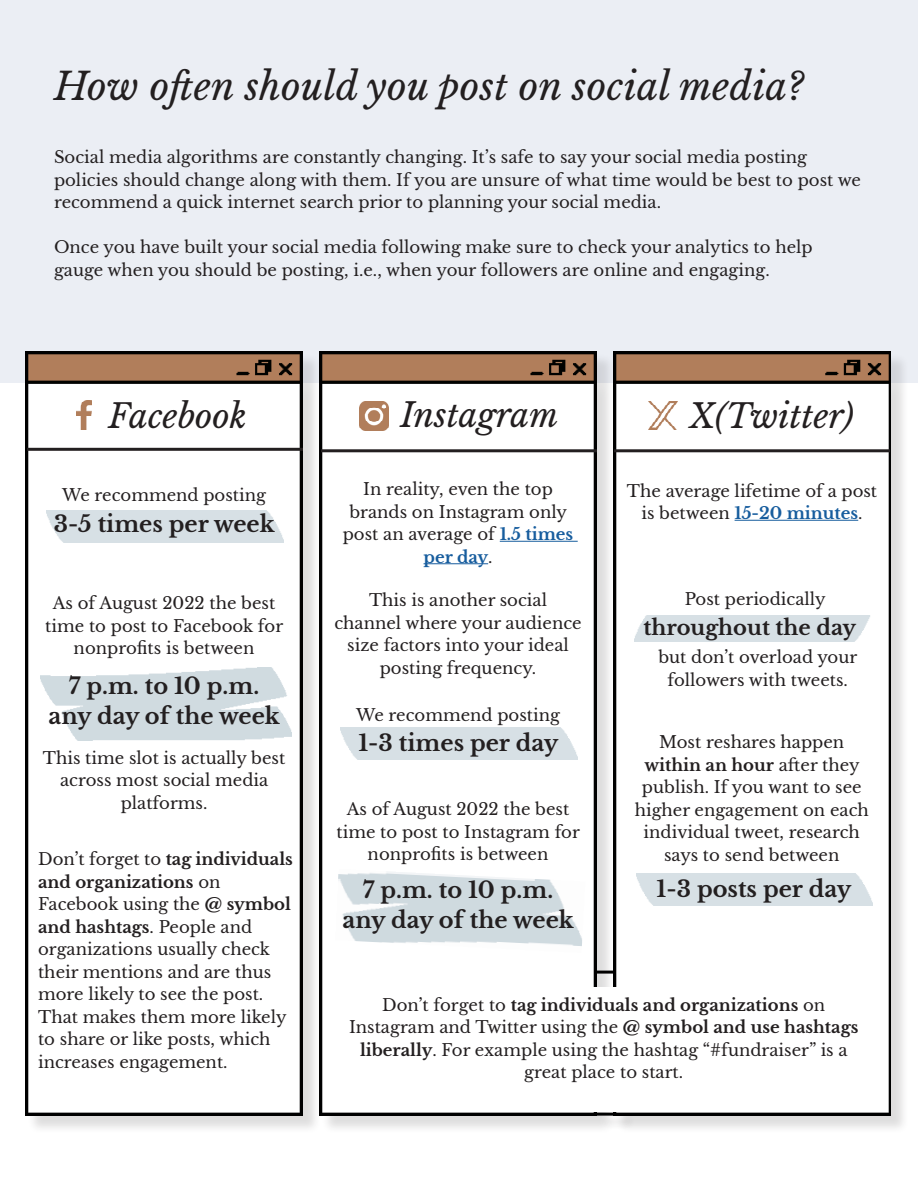
<style>
.page{position:relative;width:918px;height:1188px;background:#fff}
.page>*{position:absolute;margin:0;border:0;box-sizing:border-box;transform-origin:0 0}
.t1{font:italic 37.5px "Libre Baskerville";letter-spacing:.01em;color:#231f20}
.t2{font:italic 33px "Libre Baskerville";color:#231f20}
.t3{font:700 22.5px "Libre Baskerville";color:#231f20}
.t4{font:700 21px "Libre Baskerville";color:#231f20}
.t5{font:16.5px/22.5px "Libre Baskerville";color:#231f20;text-align:center}
.s1{font-weight:700}
.s2{font-weight:700;color:#175d9e}
</style>
<div class="page">
<div style="left:0;top:124px;width:918px;height:258px;background:#ebeef4"></div>
<div style="left:321px;top:354px;width:295px;height:780px;background:#231f20;opacity:.15"></div>
<img style="left:319px;top:351px;width:278px;height:765px">
<div style="left:615px;top:354px;width:295px;height:780px;background:#231f20;opacity:.15"></div>
<img style="left:613px;top:351px;width:278px;height:765px">
<div style="left:27px;top:354px;width:295px;height:780px;background:#231f20;opacity:.15"></div>
<img style="left:25px;top:351px;width:278px;height:765px">
<img style="left:40px;top:668px;width:251px;height:73px">
<img style="left:335px;top:869px;width:250px;height:84px">
<div style="left:47px;top:510px;width:236px;height:32px;background:#d7e0e5"></div>
<div style="left:341px;top:728px;width:236px;height:32px;background:#d7e0e5"></div>
<div style="left:636px;top:874px;width:237px;height:32px;background:#d7e0e5"></div>
<div style="left:635px;top:616px;width:236px;height:25px;background:#d7e0e5"></div>
<div style="left:0;top:0;width:918px;height:164px;background:#ebeef4"></div>
<hr style="left:500px;top:541px;width:78px;height:1px;background:#175d9e">
<hr style="left:424px;top:563px;width:64px;height:1px;background:#175d9e">
<hr style="left:735px;top:520px;width:123px;height:1px;background:#175d9e">
<div style="left:600px;top:1112px;width:36px;height:19px;background:#231f20;opacity:.2"></div>
<hr style="left:594px;top:1113px;width:22px;height:3px;background:#000">
<div style="left:330px;top:987px;width:552px;height:124px;background:#fff"></div>
<svg style="left:77px;top:401px;width:15px;height:29px"></svg>
<hr style="left:321px;top:449px;width:276px;height:3px;background:#231f20">
<hr style="left:614px;top:449px;width:276px;height:3px;background:#231f20">
<hr style="left:27px;top:448px;width:276px;height:3px;background:#231f20">
<img style="left:359px;top:401px;width:29px;height:30px">
<hr style="left:594px;top:971px;width:22px;height:3px;background:#000">
<img style="left:648px;top:401px;width:29px;height:28px">
<p class="t1" style="left:54px;top:64px;width:752px">How often should you post on social media?</p>
<p class="t5" style="left:54px;top:146px;width:808px;text-align:left">Social media algorithms are constantly changing. It’s safe to say your social media posting policies should change along with them. If you are unsure of what time would be best to post we recommend a quick internet search prior to planning your social media.</p>
<p class="t5" style="left:54px;top:236px;width:760px;text-align:left">Once you have built your social media following make sure to check your analytics to help gauge when you should be posting, i.e., when your followers are online and engaging.</p>
<p class="t2" style="left:109px;top:396px;width:140px">Facebook</p>
<p class="t2" style="left:401px;top:395px;width:159px">Instagram</p>
<p class="t2" style="left:689px;top:396px;width:166px">X(Twitter)</p>
<p class="t5" style="left:62px;top:484px;width:205px">We recommend posting</p>
<p class="t3" style="left:54px;top:510px;width:223px">3-5 times per week</p>
<p class="t5" style="left:45px;top:592px;width:239px">As of August 2022 the best time to post to Facebook for nonprofits is between</p>
<p class="t3" style="left:69px;top:672px;width:192px">7 p.m. to 10 p.m.</p>
<p class="t3" style="left:49px;top:702px;width:233px">any day of the week</p>
<p class="t5" style="left:43px;top:747px;width:244px">This time slot is actually best across most social media platforms.</p>
<p class="t5" style="left:38px;top:848px;width:256px;text-align:left">Don’t forget to <span class="s1">tag individuals and organizations</span> on<br>Facebook using the <span class="s1">@ symbol and hashtags</span>. People and organizations usually check their mentions and are thus more likely to see the post.<br>That makes them more likely to share or like posts, which increases engagement.</p>
<p class="t5" style="left:343px;top:478px;width:232px">In reality, even the top brands on Instagram only post an average of <span class="s2">1.5 times per day</span>.</p>
<p class="t5" style="left:627px;top:479px;width:252px">The average lifetime of a post is between <span class="s2">15-20 minutes</span>.</p>
<p class="t5" style="left:334px;top:589px;width:249px">This is another social channel where your audience size factors into your ideal posting frequency.</p>
<p class="t5" style="left:685px;top:588px;width:142px">Post periodically</p>
<p class="t4" style="left:643px;top:615px;width:214px">throughout the day</p>
<p class="t5" style="left:658px;top:646px;width:200px">but don’t overload your</p>
<p class="t5" style="left:667px;top:668px;width:182px">followers with tweets.</p>
<p class="t5" style="left:356px;top:704px;width:205px">We recommend posting</p>
<p class="t3" style="left:358px;top:729px;width:201px">1-3 times per day</p>
<p class="t5" style="left:337px;top:798px;width:245px">As of August 2022 the best time to post to Instagram for nonprofits is between</p>
<p class="t3" style="left:363px;top:876px;width:192px">7 p.m. to 10 p.m.</p>
<p class="t3" style="left:343px;top:906px;width:233px">any day of the week</p>
<p class="t5" style="left:635px;top:731px;width:236px">Most reshares happen <span class="s1">within an hour</span> after they publish. If you want to see higher engagement on each individual tweet, research says to send between</p>
<p class="t3" style="left:657px;top:875px;width:196px">1-3 posts per day</p>
<p class="t5" style="left:349px;top:994px;width:511px">Don’t forget to <span class="s1">tag individuals and organizations</span> on Instagram and Twitter using the <span class="s1">@ symbol and use hashtags liberally</span>. For example using the hashtag “#fundraiser” is a great place to start.</p>
</div>
